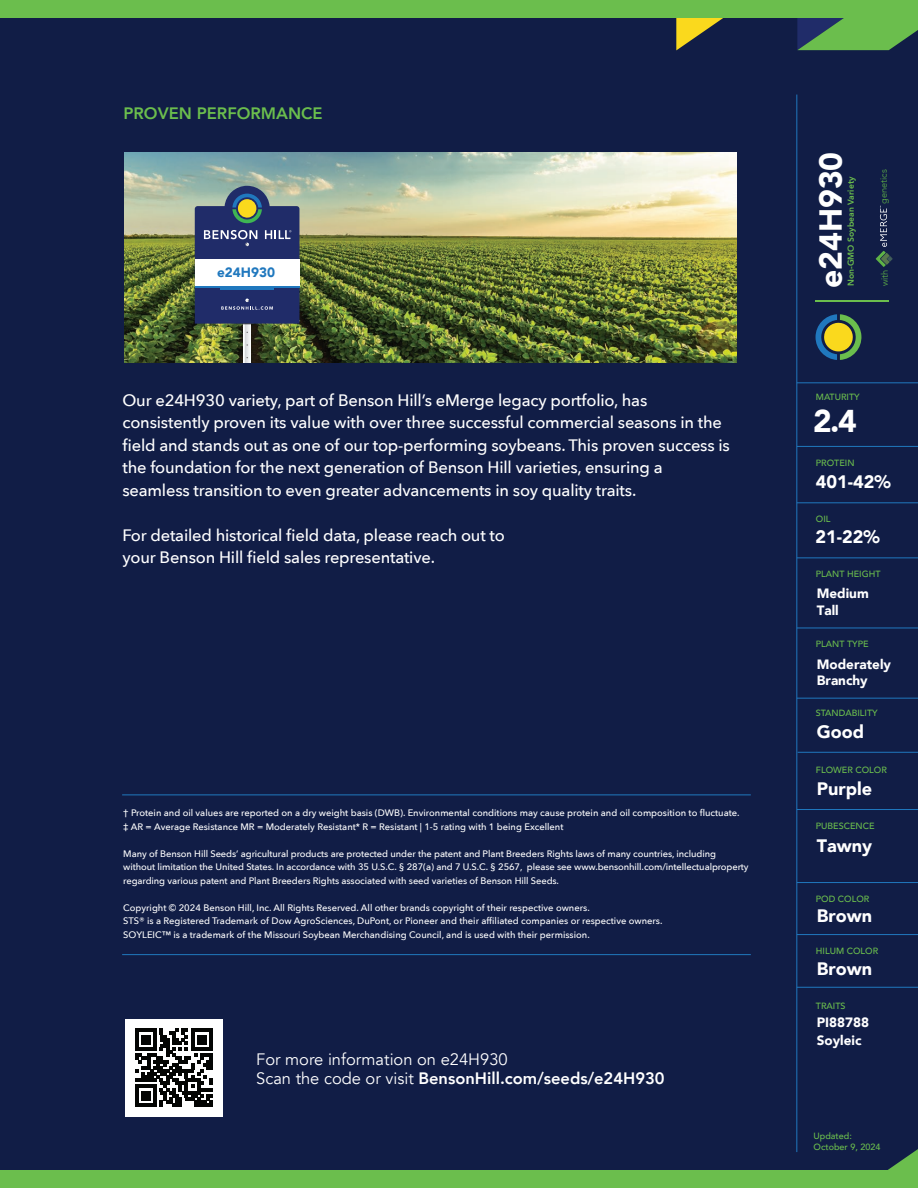
<style>
.page{position:relative;width:918px;height:1188px;background:#111d46}
.page>*{position:absolute;margin:0;border:0;box-sizing:border-box;transform-origin:0 0}
.t1{font:900 31.8px "Avenir";color:#fff}
.t2{font:900 31.5px "Avenir";color:#fff}
.t3{font:900 18px "Avenir";color:#fff}
.t4{font:500 16.5px/22.5px "Avenir Next";letter-spacing:-.01em;color:#fff}
.t5{font:16.5px/19.8px "Avenir";color:#fff}
.t6{font:800 16.5px "Avenir";color:#6bbe4d}
.t7{font:900 13.5px/16.5px "Avenir";color:#fff}
.t8{font:900 13.5px "Avenir";color:#2078be}
.t9{font:500 9.3px/13.5px "Avenir Next";color:#fff}
.t10{font:300 9.15px "Avenir";color:#5eb246}
.t11{font:500 9px/10.8px "Avenir";color:#6bbe4d}
.t12{font:800 8.55px "Avenir";color:#6bbe4d}
.s1{font-weight:800}
</style>
<div class="page">
<div style="left:0;top:1170px;width:918px;height:18px;background:#6bbe4d"></div>
<svg style="left:888px;top:1149px;width:30px;height:21px"></svg>
<svg style="left:676px;top:18px;width:47px;height:32px"></svg>
<svg style="left:797px;top:18px;width:121px;height:32px"></svg>
<div style="left:0;top:0;width:918px;height:18px;background:#6bbe4d"></div>
<hr style="left:796px;top:95px;width:1px;height:1057px;background:#2078be">
<hr style="left:797px;top:382px;width:121px;height:1px;background:#2078be">
<hr style="left:797px;top:446px;width:121px;height:1px;background:#2078be">
<hr style="left:797px;top:502px;width:121px;height:1px;background:#2078be">
<hr style="left:797px;top:557px;width:121px;height:1px;background:#2078be">
<hr style="left:797px;top:628px;width:121px;height:1px;background:#2078be">
<hr style="left:797px;top:698px;width:121px;height:1px;background:#2078be">
<hr style="left:798px;top:752px;width:120px;height:1px;background:#2078be">
<hr style="left:797px;top:809px;width:121px;height:1px;background:#2078be">
<hr style="left:797px;top:882px;width:121px;height:1px;background:#2078be">
<hr style="left:797px;top:934px;width:121px;height:1px;background:#2078be">
<hr style="left:797px;top:987px;width:121px;height:1px;background:#2078be">
<hr style="left:122px;top:795px;width:629px;height:1px;background:#2078be">
<hr style="left:122px;top:954px;width:629px;height:1px;background:#2078be">
<div style="left:125px;top:1019px;width:98px;height:97px;background:#fff"></div>
<svg style="left:135px;top:1029px;width:78px;height:78px"></svg>
<hr style="left:135px;top:1104px;width:22px;height:3px;background:#040503">
<div style="left:141px;top:1091px;width:10px;height:10px;background:#040503"></div>
<img style="left:125px;top:153px;width:611px;height:210px">
<svg style="left:243px;top:326px;width:8px;height:37px"></svg>
<svg style="left:195px;top:186px;width:104px;height:140px"></svg>
<svg style="left:816px;top:314px;width:46px;height:46px"></svg>
<hr style="left:816px;top:300px;width:73px;height:2px;background:#6bbe4d">
<svg style="left:876px;top:206px;width:16px;height:61px"></svg>
<h3 class="t6" style="left:123px;top:101px;width:201px">PROVEN PERFORMANCE</h3>
<h3 class="t8" style="left:217px;top:261px;width:59px">e24H930</h3>
<p class="t4" style="left:122px;top:388px;width:609px">Our e24H930 variety, part of Benson Hill’s eMerge legacy portfolio, has consistently proven its value with over three successful commercial seasons in the field and stands out as one of our top-performing soybeans. This proven success is the foundation for the next generation of Benson Hill varieties, ensuring a seamless transition to even greater advancements in soy quality traits.</p>
<h3 class="t4" style="left:122px;top:523px;width:384px">For detailed historical field data, please reach out to your Benson Hill field sales representative.</h3>
<p class="t9" style="left:123px;top:806px;width:618px">† Protein and oil values are reported on a dry weight basis (DWB). Environmental conditions may cause protein and oil composition to fluctuate. ‡ AR = Average Resistance MR = Moderately Resistant* R = Resistant | 1-5 rating with 1 being Excellent</p>
<p class="t9" style="left:123px;top:846px;width:627px">Many of Benson Hill Seeds’ agricultural products are protected under the patent and Plant Breeders Rights laws of many countries, including without limitation the United States. In accordance with 35 U.S.C. § 287(a) and 7 U.S.C. § 2567, please see www.bensonhill.com/intellectualproperty regarding various patent and Plant Breeders Rights associated with seed varieties of Benson Hill Seeds.</p>
<p class="t9" style="left:123px;top:900px;width:541px">Copyright © 2024 Benson Hill, Inc. All Rights Reserved. All other brands copyright of their respective owners.<br>STS® is a Registered Trademark of Dow AgroSciences, DuPont, or Pioneer and their affiliated companies or respective owners.<br>SOYLEIC™ is a trademark of the Missouri Soybean Merchandising Council, and is used with their permission.</p>
<h3 class="t5" style="left:256px;top:1049px;width:410px">For more information on e24H930<br>Scan the code or visit <span class="s1">BensonHill.com/seeds/e24H930</span></h3>
<h1 class="t1" style="left:804px;top:288px;width:138px;rotate:-90deg">e24H930</h1>
<p class="t12" style="left:844px;top:286px;width:111px;rotate:-90deg">Non-GMO Soybean Variety</p>
<p class="t10" style="left:878px;top:204px;width:36px;rotate:-90deg">genetics</p>
<p class="t10" style="left:879px;top:286px;width:18px;rotate:-90deg">with</p>
<p class="t11" style="left:816px;top:391px;width:45px">MATURITY</p>
<h2 class="t2" style="left:813px;top:394px;width:45px">2.4</h2>
<p class="t11" style="left:816px;top:457px;width:40px">PROTEIN</p>
<h3 class="t3" style="left:816px;top:467px;width:76px">401-42%</h3>
<p class="t11" style="left:816px;top:513px;width:16px">OIL</p>
<h3 class="t3" style="left:815px;top:521px;width:66px">21-22%</h3>
<p class="t11" style="left:816px;top:568px;width:66px">PLANT HEIGHT</p>
<h3 class="t7" style="left:817px;top:585px;width:54px">Medium<br>Tall</h3>
<p class="t11" style="left:816px;top:638px;width:54px">PLANT TYPE</p>
<h3 class="t7" style="left:817px;top:656px;width:76px">Moderately<br>Branchy</h3>
<h3 class="t3" style="left:817px;top:716px;width:49px">Good</h3>
<p class="t11" style="left:816px;top:707px;width:63px">STANDABILITY</p>
<p class="t11" style="left:816px;top:764px;width:72px">FLOWER COLOR</p>
<h3 class="t3" style="left:817px;top:773px;width:57px">Purple</h3>
<p class="t11" style="left:816px;top:820px;width:60px">PUBESCENCE</p>
<h3 class="t3" style="left:817px;top:831px;width:57px">Tawny</h3>
<p class="t11" style="left:816px;top:893px;width:55px">POD COLOR</p>
<h3 class="t3" style="left:817px;top:901px;width:57px">Brown</h3>
<h3 class="t3" style="left:817px;top:953px;width:57px">Brown</h3>
<p class="t11" style="left:816px;top:945px;width:64px">HILUM COLOR</p>
<p class="t11" style="left:816px;top:1000px;width:31px">TRAITS</p>
<h3 class="t7" style="left:817px;top:1013px;width:54px;line-height:18px">PI88788<br>Soyleic</h3>
<p class="t11" style="left:814px;top:1130px;width:68px">Updated:<br>October 9, 2024</p>
</div>
